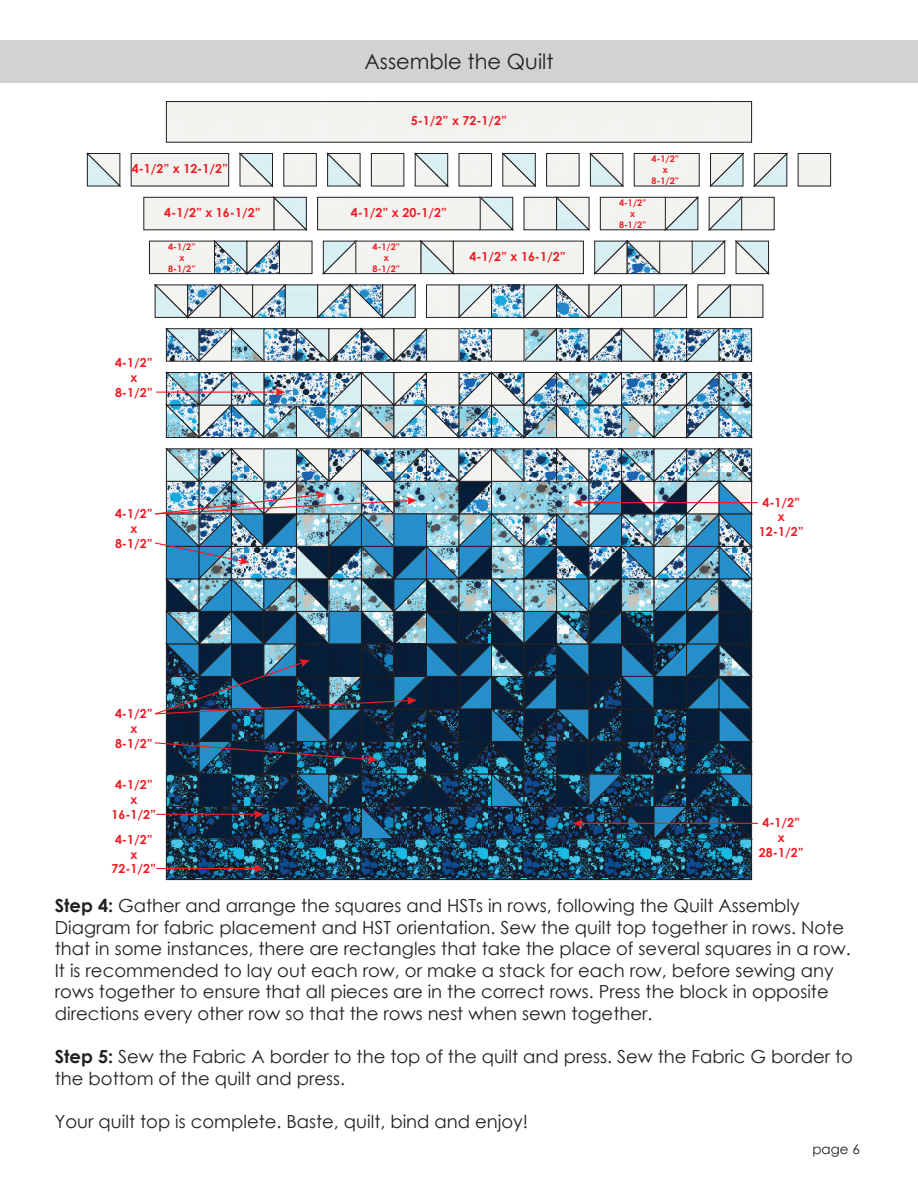
<style>
.page{position:relative;width:918px;height:1188px;background:#fff}
.page>*{position:absolute;margin:0;border:0;box-sizing:border-box;transform-origin:0 0}
.t1{font:21px "Century Gothic";color:#231f20}
.t2{font:18px/21.6px "Century Gothic";color:#231f20}
.t3{font:13.5px "Century Gothic";color:#231f20}
.t4{font:700 12.45px/14.9px "Century Gothic";color:#ee1d23;text-align:center}
.t5{font:700 9px/10.8px "Century Gothic";color:#ee1d23;text-align:center}
.s1{font-weight:700}
</style>
<div class="page">
<div style="left:0;top:40px;width:918px;height:43px;background:#d1d2d4"></div>
<div style="left:166px;top:102px;width:586px;height:40px;background:#f3f3f0"></div>
<div style="left:166px;top:101px;width:586px;height:41px;border:1px solid #231f20"></div>
<svg style="left:239px;top:152px;width:34px;height:35px"></svg>
<svg style="left:326px;top:152px;width:35px;height:35px"></svg>
<svg style="left:414px;top:152px;width:35px;height:35px"></svg>
<svg style="left:502px;top:152px;width:35px;height:35px"></svg>
<svg style="left:589px;top:152px;width:35px;height:35px"></svg>
<svg style="left:709px;top:153px;width:35px;height:34px"></svg>
<svg style="left:753px;top:153px;width:35px;height:34px"></svg>
<svg style="left:87px;top:152px;width:34px;height:35px"></svg>
<div style="left:459px;top:153px;width:33px;height:33px;background:#f3f3f0"></div>
<div style="left:459px;top:153px;width:33px;height:33px;border:1px solid #231f20"></div>
<div style="left:634px;top:153px;width:65px;height:33px;background:#f3f3f0"></div>
<div style="left:634px;top:153px;width:66px;height:33px;border:1px solid #231f20"></div>
<div style="left:131px;top:153px;width:98px;height:33px;background:#f3f3f0"></div>
<div style="left:131px;top:153px;width:98px;height:33px;border:1px solid #231f20"></div>
<div style="left:798px;top:153px;width:33px;height:33px;background:#f3f3f0"></div>
<div style="left:798px;top:153px;width:33px;height:33px;border:1px solid #231f20"></div>
<div style="left:547px;top:153px;width:32px;height:33px;background:#f3f3f0"></div>
<div style="left:546px;top:153px;width:33px;height:33px;border:1px solid #231f20"></div>
<div style="left:371px;top:153px;width:33px;height:33px;background:#f3f3f0"></div>
<div style="left:371px;top:153px;width:33px;height:33px;border:1px solid #231f20"></div>
<div style="left:284px;top:153px;width:32px;height:33px;background:#f3f3f0"></div>
<div style="left:284px;top:153px;width:33px;height:33px;border:1px solid #231f20"></div>
<svg style="left:322px;top:240px;width:35px;height:35px"></svg>
<svg style="left:419px;top:240px;width:35px;height:35px"></svg>
<svg style="left:593px;top:240px;width:68px;height:35px"></svg>
<svg style="left:691px;top:240px;width:35px;height:35px"></svg>
<svg style="left:735px;top:240px;width:34px;height:35px"></svg>
<svg style="left:214px;top:240px;width:67px;height:35px"></svg>
<div style="left:453px;top:241px;width:130px;height:33px;background:#f3f3f0"></div>
<div style="left:453px;top:241px;width:131px;height:33px;border:1px solid #231f20"></div>
<div style="left:149px;top:241px;width:65px;height:33px;background:#f3f3f0"></div>
<div style="left:149px;top:241px;width:66px;height:33px;border:1px solid #231f20"></div>
<div style="left:356px;top:241px;width:65px;height:33px;background:#f3f3f0"></div>
<div style="left:356px;top:241px;width:65px;height:33px;border:1px solid #231f20"></div>
<div style="left:280px;top:241px;width:32px;height:33px;background:#f2f3f0"></div>
<div style="left:279px;top:241px;width:33px;height:33px;border:1px solid #231f20"></div>
<div style="left:660px;top:241px;width:32px;height:33px;background:#f3f3f0"></div>
<div style="left:659px;top:241px;width:34px;height:33px;border:1px solid #231f20"></div>
<svg style="left:272px;top:196px;width:35px;height:35px"></svg>
<svg style="left:479px;top:196px;width:35px;height:35px"></svg>
<svg style="left:555px;top:196px;width:35px;height:35px"></svg>
<svg style="left:664px;top:197px;width:35px;height:34px"></svg>
<svg style="left:708px;top:197px;width:35px;height:34px"></svg>
<div style="left:600px;top:197px;width:65px;height:33px;background:#f3f3f0"></div>
<div style="left:600px;top:197px;width:66px;height:33px;border:1px solid #231f20"></div>
<div style="left:144px;top:197px;width:130px;height:33px;background:#f3f3f0"></div>
<div style="left:144px;top:197px;width:130px;height:33px;border:1px solid #231f20"></div>
<div style="left:318px;top:197px;width:162px;height:33px;background:#f3f3f0"></div>
<div style="left:317px;top:197px;width:164px;height:33px;border:1px solid #231f20"></div>
<div style="left:524px;top:197px;width:33px;height:33px;background:#f3f3f0"></div>
<div style="left:524px;top:197px;width:33px;height:33px;border:1px solid #231f20"></div>
<div style="left:742px;top:197px;width:32px;height:33px;background:#f3f3f0"></div>
<div style="left:741px;top:197px;width:33px;height:33px;border:1px solid #231f20"></div>
<img style="left:295px;top:327px;width:133px;height:36px">
<svg style="left:461px;top:330px;width:29px;height:29px"></svg>
<div style="left:459px;top:328px;width:33px;height:33px;border:1px solid #231f20"></div>
<svg style="left:523px;top:328px;width:35px;height:35px"></svg>
<svg style="left:558px;top:330px;width:29px;height:29px"></svg>
<div style="left:556px;top:328px;width:33px;height:33px;border:1px solid #231f20"></div>
<svg style="left:588px;top:327px;width:67px;height:36px"></svg>
<svg style="left:656px;top:330px;width:29px;height:29px"></svg>
<div style="left:654px;top:328px;width:33px;height:33px;border:1px solid #231f20"></div>
<svg style="left:685px;top:328px;width:35px;height:35px"></svg>
<svg style="left:721px;top:330px;width:29px;height:29px"></svg>
<div style="left:719px;top:328px;width:33px;height:33px;border:1px solid #231f20"></div>
<svg style="left:266px;top:330px;width:29px;height:29px"></svg>
<div style="left:264px;top:328px;width:33px;height:33px;border:1px solid #231f20"></div>
<img style="left:166px;top:327px;width:99px;height:36px">
<div style="left:427px;top:329px;width:32px;height:32px;background:#f3f3f0"></div>
<div style="left:426px;top:328px;width:33px;height:33px;border:1px solid #231f20"></div>
<div style="left:492px;top:329px;width:32px;height:32px;background:#f3f3f0"></div>
<div style="left:491px;top:328px;width:33px;height:33px;border:1px solid #231f20"></div>
<div style="left:285px;top:285px;width:33px;height:32px;background:#d8eff3"></div>
<div style="left:285px;top:285px;width:33px;height:33px;border:1px solid #231f20"></div>
<svg style="left:316px;top:284px;width:101px;height:35px"></svg>
<svg style="left:458px;top:284px;width:165px;height:35px"></svg>
<svg style="left:653px;top:284px;width:35px;height:35px"></svg>
<svg style="left:697px;top:284px;width:35px;height:35px"></svg>
<svg style="left:154px;top:284px;width:133px;height:35px"></svg>
<div style="left:426px;top:285px;width:33px;height:32px;background:#f3f3f0"></div>
<div style="left:426px;top:285px;width:33px;height:33px;border:1px solid #231f20"></div>
<div style="left:730px;top:285px;width:33px;height:32px;background:#f3f3f0"></div>
<div style="left:730px;top:285px;width:33px;height:33px;border:1px solid #231f20"></div>
<div style="left:622px;top:285px;width:32px;height:32px;background:#f3f3f0"></div>
<div style="left:621px;top:285px;width:33px;height:33px;border:1px solid #231f20"></div>
<svg style="left:168px;top:841px;width:582px;height:37px;background:#184e6b"></svg>
<div style="left:166px;top:839px;width:586px;height:41px;border:1px solid #231f20"></div>
<hr style="left:580px;top:502px;width:178px;height:1px;background:#ee1d23">
<hr style="left:580px;top:823px;width:178px;height:1px;background:#ee1d23">
<hr style="left:156px;top:392px;width:122px;height:1px;background:#ee1d23">
<img style="left:166px;top:371px;width:586px;height:68px">
<hr style="left:156px;top:868px;width:101px;height:1px;background:#ee1d23">
<svg style="left:254px;top:864px;width:10px;height:9px"></svg>
<img style="left:154px;top:447px;width:598px;height:393px">
<p class="t1" style="left:364px;top:47px;width:191px">Assemble the Quilt</p>
<p class="t4" style="left:132px;top:161px;width:98px">4-1/2” x 12-1/2”</p>
<p class="t4" style="left:164px;top:205px;width:98px">4-1/2” x 16-1/2”</p>
<p class="t4" style="left:411px;top:112px;width:98px">5-1/2” x 72-1/2”</p>
<p class="t4" style="left:351px;top:205px;width:98px">4-1/2” x 20-1/2”</p>
<p class="t5" style="left:168px;top:241px;width:29px">4-1/2” x<br>8-1/2”</p>
<p class="t5" style="left:373px;top:241px;width:29px">4-1/2” x<br>8-1/2”</p>
<p class="t4" style="left:115px;top:355px;width:39px">4-1/2” x<br>8-1/2”</p>
<p class="t4" style="left:115px;top:505px;width:39px">4-1/2” x<br>8-1/2”</p>
<p class="t4" style="left:469px;top:249px;width:98px">4-1/2” x 16-1/2”</p>
<p class="t5" style="left:652px;top:153px;width:29px">4-1/2” x<br>8-1/2”</p>
<p class="t5" style="left:619px;top:197px;width:29px">4-1/2” x<br>8-1/2”</p>
<p class="t4" style="left:115px;top:705px;width:39px">4-1/2” x<br>8-1/2”</p>
<p class="t4" style="left:112px;top:777px;width:46px">4-1/2” x<br>16-1/2”</p>
<p class="t4" style="left:112px;top:831px;width:46px">4-1/2” x<br>72-1/2”</p>
<p class="t4" style="left:759px;top:494px;width:46px">4-1/2” x<br>12-1/2”</p>
<p class="t4" style="left:759px;top:815px;width:46px">4-1/2” x<br>28-1/2”</p>
<p class="t2" style="left:55px;top:894px;width:797px"><span class="s1">Step 4:</span> Gather and arrange the squares and HSTs in rows, following the Quilt Assembly Diagram for fabric placement and HST orientation. Sew the quilt top together in rows. Note that in some instances, there are rectangles that take the place of several squares in a row.<br>It is recommended to lay out each row, or make a stack for each row, before sewing any rows together to ensure that all pieces are in the correct rows. Press the block in opposite directions every other row so that the rows nest when sewn together.</p>
<p class="t2" style="left:55px;top:1046px;width:800px"><span class="s1">Step 5:</span> Sew the Fabric A border to the top of the quilt and press. Sew the Fabric G border to the bottom of the quilt and press.</p>
<p class="t2" style="left:55px;top:1110px;width:475px">Your quilt top is complete. Baste, quilt, bind and enjoy!</p>
<p class="t3" style="left:812px;top:1140px;width:49px">page 6</p>
</div>
